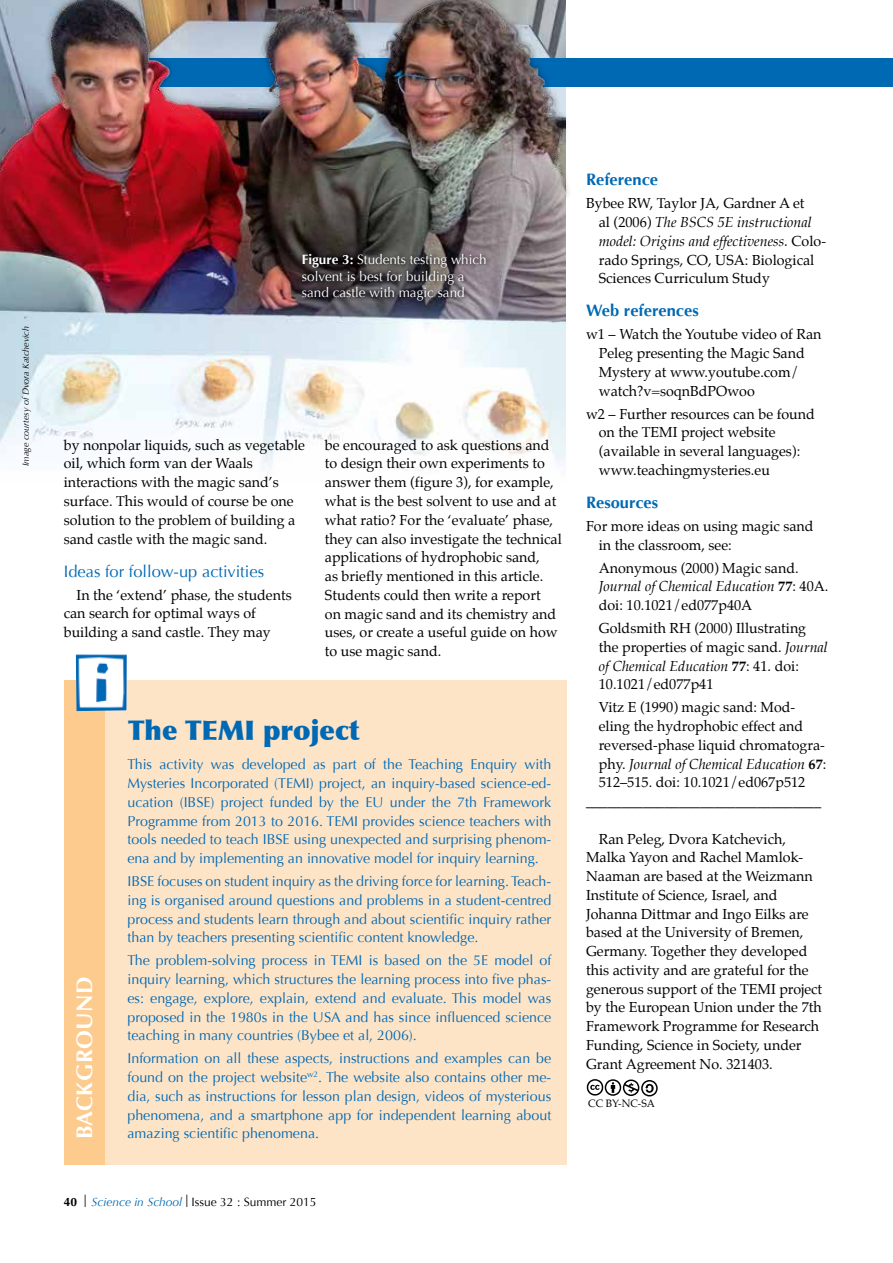
<style>
.page{position:relative;width:893px;height:1263px;background:#fff}
.page>*{position:absolute;margin:0;border:0;box-sizing:border-box;transform-origin:0 0}
.t1{font:900 27px "Optima";color:#0069b4}
.t2{font:700 22.5px "Optima";letter-spacing:.02em;color:#fff}
.t3{font:700 16.5px "Optima";color:#0069b4}
.t4{font:16.5px "Optima";color:#0069b4}
.t5{font:14.25px/18.8px "Palatino";color:#000}
.t6{font:14.25px/18.8px "Optima";color:#0069b4;text-align:justify}
.t7{font:700 14.25px "Palatino";color:#000}
.t8{font:13.5px/16.5px "Optima";color:#fff}
.t9{font:12px "Optima";color:#000}
.t10{font:10.5px "Palatino";color:#000}
.t11{font:italic 9px "Optima";color:#000}
.s1{font-weight:700}
.s2{font-family:"Helvetica Neue LT Pro";font-weight:100;font-size:17.25px}
.s3{font-style:italic;color:#0069b4}
.s4{font-style:italic}
</style>
<div class="page">
<div style="left:64px;top:58px;width:829px;height:28px;background:#0069b4"></div>
<img style="left:0;top:0;width:568px;height:194px">
<img style="left:0;top:179px;width:565px;height:292px">
<svg style="left:586px;top:1079px;width:72px;height:18px"></svg>
<div style="left:64px;top:680px;width:503px;height:484px;background:#fee4c7"></div>
<div style="left:64px;top:680px;width:40px;height:484px;background:#fccb8d"></div>
<img style="left:76px;top:654px;width:51px;height:57px">
<svg style="left:298px;top:250px;width:192px;height:56px"></svg>
<p class="t11" style="left:21px;top:466px;width:141px;rotate:-90deg">Image courtesy of Dvora Katchevich</p>
<p class="t8" style="left:302px;top:252px;width:186px"><span class="s1">Figure 3:</span> Students testing which solvent is best for building a sand castle with magic sand</p>
<p class="t5" style="left:64px;top:435px;width:243px">by nonpolar liquids, such as vegetable oil, which form van der Waals interactions with the magic sand’s surface. This would of course be one solution to the problem of building a sand castle with the magic sand.</p>
<p class="t4" style="left:64px;top:561px;width:202px">Ideas for follow-up activities</p>
<p class="t5" style="left:64px;top:585px;width:229px;text-indent:13px">In the ‘extend’ phase, the students can search for optimal ways of building a sand castle. They may</p>
<p class="t5" style="left:325px;top:435px;width:238px">be encouraged to ask questions and to design their own experiments to answer them (figure 3), for example, what is the best solvent to use and at what ratio? For the ‘evaluate’ phase, they can also investigate the technical applications of hydrophobic sand,<br>as briefly mentioned in this article.<br>Students could then write a report<br>on magic sand and its chemistry and uses, or create a useful guide on how to use magic sand.</p>
<h2 class="t2" style="left:71px;top:1139px;width:164px;rotate:-90deg">BACKGROUND</h2>
<h1 class="t1" style="left:128px;top:714px;width:233px">The TEMI project</h1>
<p class="t6" style="left:127px;top:755px;width:425px">This activity was developed as part of the Teaching Enquiry with Mysteries Incorporated (TEMI) project, an inquiry-based science-ed&shy;ucation (IBSE) project funded by the EU under the 7th Framework Programme from 2013 to 2016. TEMI provides science teachers with tools needed to teach IBSE using unexpected and surprising phenom&shy;ena and by implementing an innovative model for inquiry learning.</p>
<p class="t6" style="left:127px;top:872px;width:425px">IBSE focuses on student inquiry as the driving force for learning.Teach&shy;ing is organised around questions and problems in a student-centred process and students learn through and about scientific inquiry rather than by teachers presenting scientific content knowledge.</p>
<p class="t6" style="left:127px;top:951px;width:425px">The problem-solving process in TEMI is based on the 5E model of inquiry learning, which structures the learning process into five phas&shy;es: engage, explore, explain, extend and evaluate. This model was proposed in the 1980s in the USA and has since influenced science teaching in many countries (Bybee et al, 2006).</p>
<p class="t6" style="left:127px;top:1049px;width:425px">Information on all these aspects, instructions and examples can be found on the project website<sup>w2</sup>. The website also contains other me&shy;dia, such as instructions for lesson plan design, videos of mysterious phenomena, and a smartphone app for independent learning about</p>
<p class="t6" style="left:127px;top:1124px;width:193px">amazing scientific phenomena.</p>
<p class="t9" style="left:64px;top:1194px;width:254px"><span class="s1">40</span> <span class="s2">I</span> <span class="s3">Science in School</span> <span class="s2">I</span> Issue 32 : Summer 2015</p>
<p class="t3" style="left:586px;top:170px;width:74px">Reference</p>
<p class="t5" style="left:599px;top:194px;width:229px;text-indent:-13px">Bybee RW, Taylor JA, Gardner A et<br>al (2006) <span class="s4">The BSCS 5E instructional model: Origins and effectiveness.</span> Colo&shy;rado Springs, CO, USA: Biological Sciences Curriculum Study</p>
<p class="t3" style="left:586px;top:301px;width:114px">Web references</p>
<p class="t5" style="left:599px;top:325px;width:224px;text-indent:-13px">w1 – Watch the Youtube video of Ran<br>Peleg presenting the Magic Sand<br>Mystery at www.youtube.com/ watch?v=soqnBdPOwoo</p>
<p class="t5" style="left:599px;top:404px;width:218px;text-indent:-13px">w2 – Further resources can be found on the TEMI project website (available in several languages): www.teachingmysteries.eu</p>
<p class="t3" style="left:586px;top:493px;width:74px">Resources</p>
<p class="t5" style="left:599px;top:516px;width:216px;text-indent:-13px">For more ideas on using magic sand in the classroom, see:</p>
<p class="t5" style="left:599px;top:558px;width:231px">Anonymous (2000) Magic sand.<br><span class="s4">Journal of Chemical Education</span> <span class="s1">77</span>: 40A. doi: 10.1021/ed077p40A</p>
<p class="t5" style="left:599px;top:619px;width:231px">Goldsmith RH (2000) Illustrating the properties of magic sand. <span class="s4">Journal of Chemical Education</span> <span class="s1">77</span>: 41. doi:<br>10.1021/ed077p41</p>
<p class="t5" style="left:599px;top:698px;width:229px">Vitz E (1990) magic sand: Mod&shy;eling the hydrophobic effect and reversed-phase liquid chromatogra&shy;phy. <span class="s4">Journal of Chemical Education</span> <span class="s1">67</span>:<br>512–515. doi: 10.1021/ed067p512</p>
<p class="t7" style="left:586px;top:789px;width:237px">_________________________________</p>
<p class="t5" style="left:586px;top:829px;width:238px;text-indent:13px">Ran Peleg, Dvora Katchevich, Malka Yayon and Rachel Mamlok-Naaman are based at the Weizmann Institute of Science, Israel, and Johanna Dittmar and Ingo Eilks are based at the University of Bremen, Germany. Together they developed this activity and are grateful for the generous support of the TEMI project by the European Union under the 7th Framework Programme for Research Funding, Science in Society, under Grant Agreement No. 321403.</p>
<p class="t10" style="left:588px;top:1095px;width:68px">CC BY-NC-SA</p>
</div>
